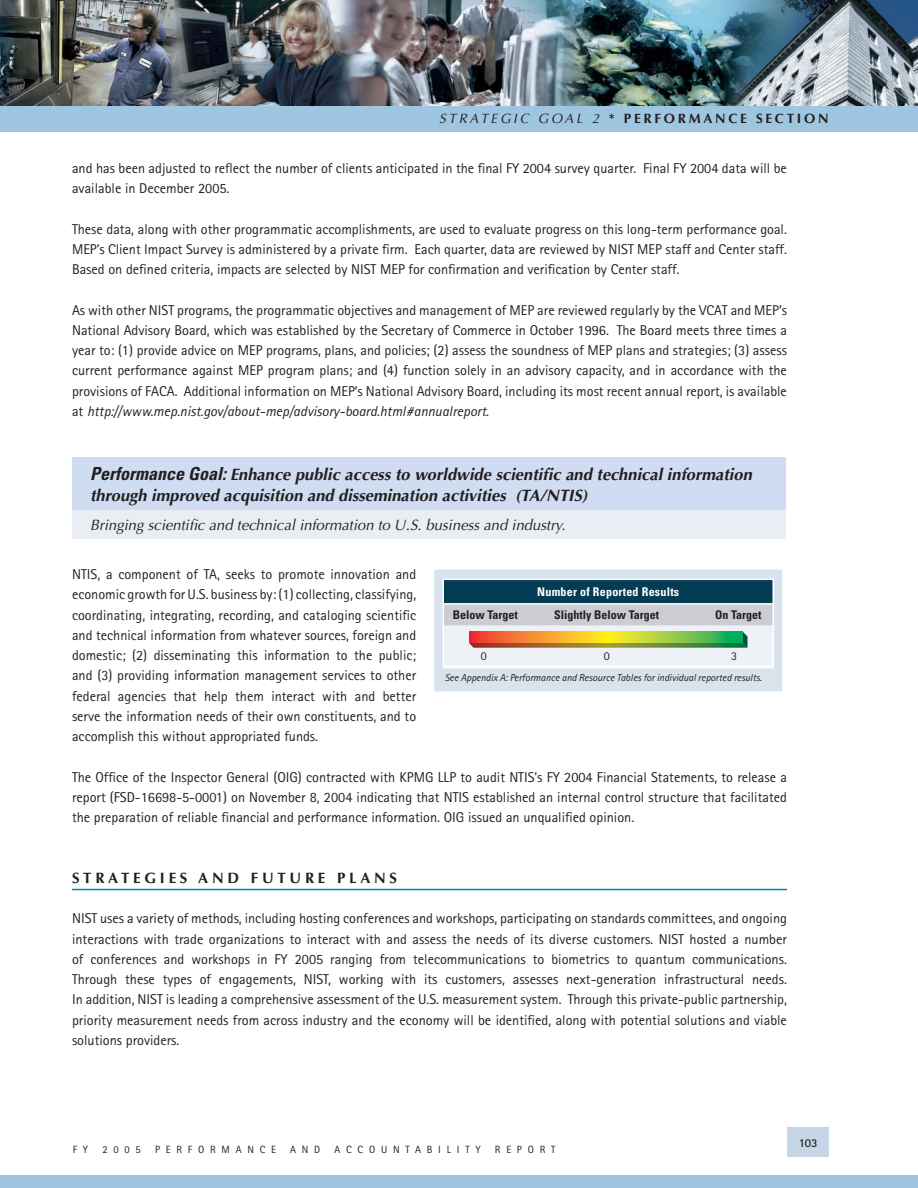
<style>
.page{position:relative;width:918px;height:1188px;background:#fff}
.page>*{position:absolute;margin:0;border:0;box-sizing:border-box;transform-origin:0 0}
.t1{font:italic 700 16.5px/20.2px "Optima";color:#231f20}
.t2{font:italic 15px "Optima";color:#231f20}
.t3{font:700 15px "Optima";letter-spacing:.25em;color:#231f20}
.t4{font:14.25px/20.2px "Rotis Sans Serif";color:#231f20;text-align:justify}
.t5{font:700 13.5px "Optima";letter-spacing:.2em;color:#231f20}
.t6{font:700 condensed 12px "Univers";color:#231f20}
.t7{font:700 condensed 12px "Univers";letter-spacing:.02em;color:#fff}
.t8{font:12px "Rotis Sans Serif";color:#231f20}
.t9{font:700 12px "Rotis Sans Serif";color:#231f20}
.t10{font:10.5px "Rotis Sans Serif";letter-spacing:.55em;color:#231f20}
.t11{font:italic 10.2px "Rotis Sans Serif";color:#231f20}
.s1{font-weight:400;font-style:italic}
.s2{font-style:italic}
.s3{font-family:"Univers";font-stretch:condensed;font-size:18px}
</style>
<div class="page">
<hr style="left:72px;top:889px;width:715px;height:1px;background:#0085b2">
<div style="left:72px;top:457px;width:714px;height:53px;background:#cfdcf1"></div>
<div style="left:72px;top:510px;width:714px;height:29px;background:#e9eef4"></div>
<div style="left:439px;top:668px;width:339px;height:19px;background:#d8e3ee"></div>
<div style="left:773px;top:579px;width:9px;height:89px;background:#d8e3ee"></div>
<div style="left:773px;top:668px;width:9px;height:14px;background:#d8e3ee"></div>
<div style="left:434px;top:668px;width:9px;height:14px;background:#d8e3ee"></div>
<div style="left:434px;top:682px;width:348px;height:9px;background:#d8e3ee"></div>
<div style="left:434px;top:570px;width:348px;height:9px;background:#d8e3ee"></div>
<div style="left:434px;top:579px;width:9px;height:89px;background:#d8e3ee"></div>
<div style="left:443px;top:579px;width:330px;height:25px;background:#043c53"></div>
<div style="left:443px;top:604px;width:330px;height:21px;background:#cbcdd3"></div>
<hr style="left:772px;top:580px;width:2px;height:23px;background:#fff">
<hr style="left:772px;top:605px;width:2px;height:20px;background:#fff">
<hr style="left:442px;top:579px;width:332px;height:1px;background:#fff">
<hr style="left:442px;top:580px;width:2px;height:23px;background:#fff">
<hr style="left:442px;top:603px;width:332px;height:2px;background:#fff">
<hr style="left:442px;top:605px;width:2px;height:20px;background:#fff">
<hr style="left:442px;top:665px;width:332px;height:2px;background:#fff">
<svg style="left:442px;top:625px;width:332px;height:41px;background:#dee1dd"></svg>
<svg style="left:469px;top:631px;width:274px;height:12px;background:#c1ae39"></svg>
<div style="left:788px;top:1127px;width:41px;height:29px;background:#c6d6e6"></div>
<svg style="left:0;top:1176px;width:1px;height:12px"></svg>
<div style="left:1px;top:1176px;width:917px;height:12px;background:#9fc6e1"></div>
<img style="left:0;top:0;width:1px;height:109px">
<img style="left:1px;top:0;width:917px;height:106px">
<svg style="left:0;top:106px;width:1px;height:25px"></svg>
<div style="left:1px;top:106px;width:917px;height:25px;background:#9fc6e1"></div>
<p class="t5" style="left:439px;top:113px;width:391px"><span class="s1">STRATEGIC GOAL 2</span> * PERFORMANCE SECTION</p>
<p class="t4" style="left:72px;top:159px;width:716px">and has been adjusted to reflect the number of clients anticipated in the final FY 2004 survey quarter. Final FY 2004 data will be available in December 2005.</p>
<p class="t4" style="left:72px;top:220px;width:716px">These data, along with other programmatic accomplishments, are used to evaluate progress on this long-term performance goal.<br>MEP’s Client Impact Survey is administered by a private firm. Each quarter, data are reviewed by NIST MEP staff and Center staff.<br>Based on defined criteria, impacts are selected by NIST MEP for confirmation and verification by Center staff.</p>
<p class="t4" style="left:72px;top:301px;width:716px">As with other NIST programs, the programmatic objectives and management of MEP are reviewed regularly by the VCAT and MEP’s National Advisory Board, which was established by the Secretary of Commerce in October 1996. The Board meets three times a year to: (1) provide advice on MEP programs, plans, and policies; (2) assess the soundness of MEP plans and strategies; (3) assess current performance against MEP program plans; and (4) function solely in an advisory capacity, and in accordance with the provisions of FACA. Additional information on MEP’s National Advisory Board, including its most recent annual report, is available at <span class="s2">http://www.mep.nist.gov/about-mep/advisory-board.html#annualreport</span>.</p>
<p class="t1" style="left:90px;top:466px;width:663px"><span class="s3">Performance Goal:</span> Enhance public access to worldwide scientific and technical information through improved acquisition and dissemination activities (TA/NTIS)</p>
<p class="t2" style="left:90px;top:518px;width:477px">Bringing scientific and technical information to U.S. business and industry.</p>
<p class="t4" style="left:72px;top:566px;width:346px">NTIS, a component of TA, seeks to promote innovation and economic growth for U.S. business by: (1) collecting, classifying, coordinating, integrating, recording, and cataloging scientific and technical information from whatever sources, foreign and domestic; (2) disseminating this information to the public; and (3) providing information management services to other federal agencies that help them interact with and better serve the information needs of their own constituents, and to accomplish this without appropriated funds.</p>
<p class="t4" style="left:72px;top:768px;width:716px">The Office of the Inspector General (OIG) contracted with KPMG LLP to audit NTIS’s FY 2004 Financial Statements, to release a report (FSD-16698-5-0001) on November 8, 2004 indicating that NTIS established an internal control structure that facilitated the preparation of reliable financial and performance information. OIG issued an unqualified opinion.</p>
<p class="t7" style="left:537px;top:588px;width:143px">Number of Reported Results</p>
<p class="t6" style="left:453px;top:611px;width:67px">Below Target</p>
<p class="t6" style="left:554px;top:611px;width:107px">Slightly Below Target</p>
<p class="t6" style="left:715px;top:611px;width:48px">On Target</p>
<p class="t8" style="left:481px;top:652px;width:7px">0</p>
<p class="t8" style="left:604px;top:652px;width:7px">0</p>
<p class="t8" style="left:731px;top:652px;width:7px">3</p>
<p class="t11" style="left:445px;top:674px;width:319px">See Appendix A: Performance and Resource Tables for individual reported results.</p>
<p class="t3" style="left:72px;top:872px;width:327px">STRATEGIES AND FUTURE PLANS</p>
<p class="t4" style="left:72px;top:910px;width:716px">NIST uses a variety of methods, including hosting conferences and workshops, participating on standards committees, and ongoing interactions with trade organizations to interact with and assess the needs of its diverse customers. NIST hosted a number of conferences and workshops in FY 2005 ranging from telecommunications to biometrics to quantum communications.<br>Through these types of engagements, NIST, working with its customers, assesses next-generation infrastructural needs.<br>In addition, NIST is leading a comprehensive assessment of the U.S. measurement system. Through this private-public partnership, priority measurement needs from across industry and the economy will be identified, along with potential solutions and viable solutions providers.</p>
<p class="t10" style="left:73px;top:1145px;width:17px">F Y</p>
<p class="t10" style="left:102px;top:1145px;width:40px">2005</p>
<p class="t10" style="left:155px;top:1145px;width:122px">PERFORMANCE</p>
<p class="t10" style="left:290px;top:1145px;width:32px">AND</p>
<p class="t10" style="left:335px;top:1145px;width:148px">ACCOUNTABILITY</p>
<p class="t10" style="left:495px;top:1145px;width:62px">REPORT</p>
<p class="t9" style="left:799px;top:1138px;width:20px">103</p>
</div>
